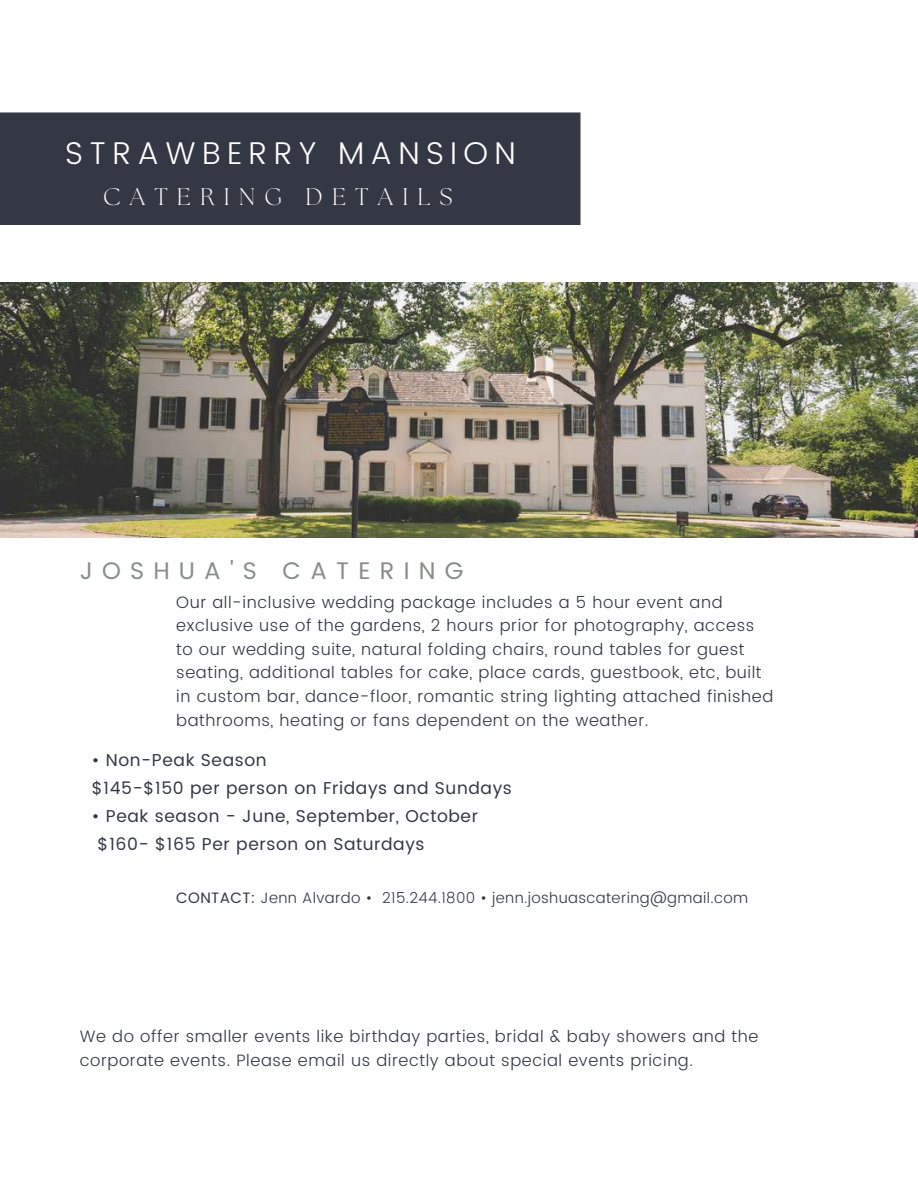
<style>
.page{position:relative;width:918px;height:1188px;background:#fff}
.page>*{position:absolute;margin:0;border:0;box-sizing:border-box;transform-origin:0 0}
.t1{font:300 31.5px "Poppins";letter-spacing:.2em;color:#fff}
.t2{font:24px "Poppins";letter-spacing:.385em;color:#868f89}
.t3{font:300 24px "The Seasons";letter-spacing:.385em;color:#fff}
.t4{font:17.1px/28.2px "Poppins";letter-spacing:.035em;color:#343844}
.t5{font:300 16.5px/23.7px "Poppins";letter-spacing:.035em;color:#343844}
.t6{font:300 15px "Poppins";letter-spacing:.025em;color:#343844}
.s1{font-weight:400}
</style>
<div class="page">
<div style="left:0;top:113px;width:581px;height:112px;background:#343844"></div>
<img style="left:0;top:282px;width:918px;height:256px">
<h1 class="t1" style="left:65px;top:135px;width:452px">STRAWBERRY MANSION</h1>
<h2 class="t3" style="left:103px;top:186px;width:351px">CATERING DETAILS</h2>
<h2 class="t2" style="left:80px;top:556px;width:385px">JOSHUA'S CATERING</h2>
<p class="t5" style="left:176px;top:590px;width:599px">Our all-inclusive wedding package includes a 5 hour event and exclusive use of the gardens, 2 hours prior for photography, access to our wedding suite, natural folding chairs, round tables for guest seating, additional tables for cake, place cards, guestbook, etc, built in custom bar, dance-floor, romantic string lighting attached finished bathrooms, heating or fans dependent on the weather.</p>
<p class="t4" style="left:92px;top:746px;width:422px">• Non-Peak Season<br>$145-$150 per person on Fridays and Sundays</p>
<p class="t4" style="left:98px;top:802px;width:382px;text-indent:-6px">• Peak season - June, September, October $160- $165 Per person on Saturdays</p>
<p class="t6" style="left:176px;top:889px;width:573px"><span class="s1">CONTACT:</span> Jenn Alvardo • 215.244.1800 • jenn.joshuascatering@gmail.com</p>
<p class="t5" style="left:80px;top:1025px;width:680px">We do offer smaller events like birthday parties, bridal &amp; baby showers and the corporate events. Please email us directly about special events pricing.</p>
</div>
